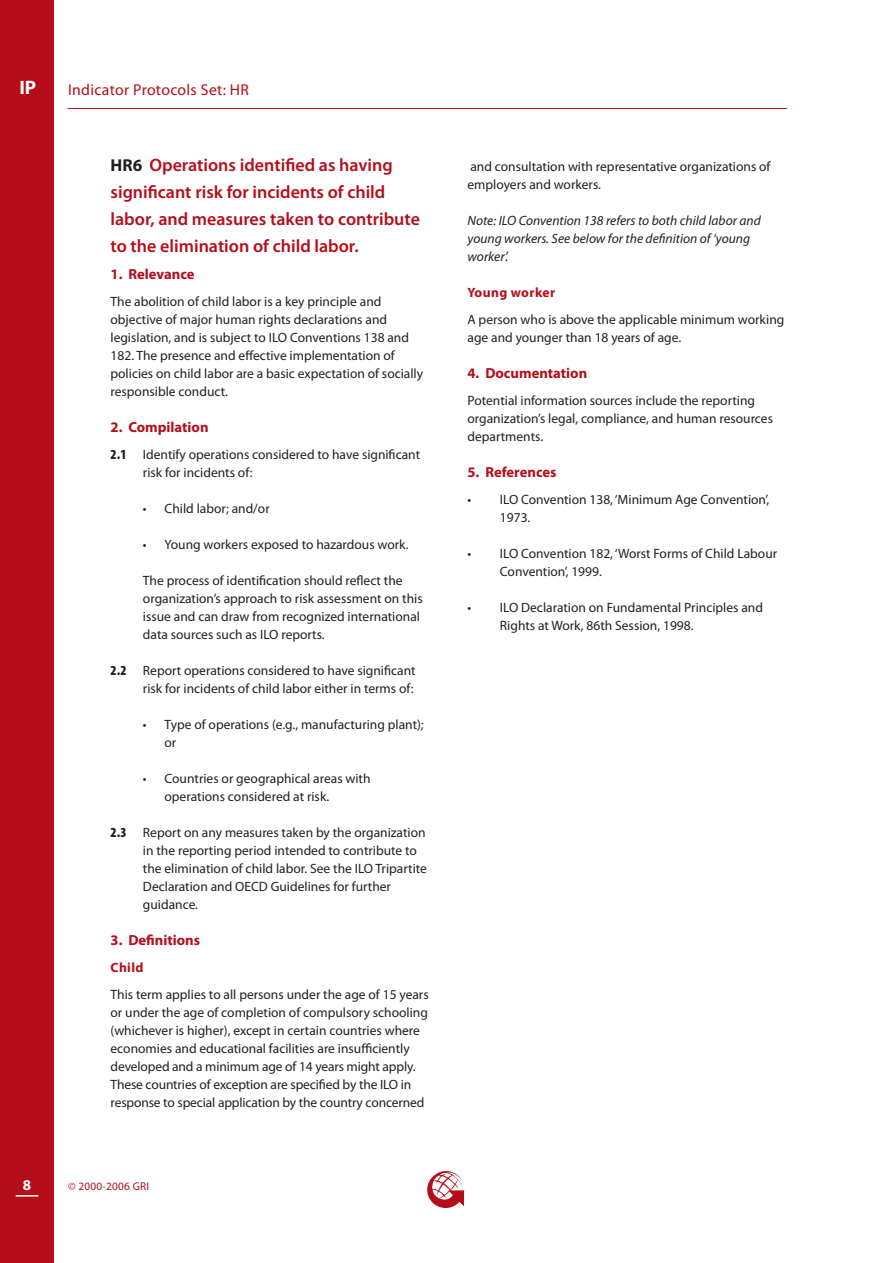
<style>
.page{position:relative;width:893px;height:1263px;background:#fff}
.page>*{position:absolute;margin:0;border:0;box-sizing:border-box;transform-origin:0 0}
.t1{font:700 19.5px "Myriad Pro";color:#fff}
.t2{font:600 18px/27px "Myriad Pro";color:#b50e1a}
.t3{font:15.75px "Myriad Pro";letter-spacing:.02em;color:#b50e1a}
.t4{font:700 15px "Myriad Pro";color:#fff}
.t5{font:700 14.7px "Myriad Pro";color:#b50e1a}
.body{font:13.5px/18px "Myriad Pro";color:#231f20}
.body___indent___level_1{font:13.5px/18px "Myriad Pro";color:#231f20}
.body___indent___level_2{font:13.5px/18px "Myriad Pro";color:#231f20}
.body-2{font:italic 13.5px/18px "Myriad Pro";color:#231f20}
.t6{font:700 13.5px "Myriad Pro";letter-spacing:.03em;color:#b50e1a}
.t7{font:11.25px "Myriad Pro";letter-spacing:.02em;color:#b50e1a}
.s1{font-weight:700;font-size:17.25px;color:#231f20}
.s2{font-weight:900;font-stretch:condensed;font-size:13.8px}
</style>
<div class="page">
<div style="left:0;top:0;width:54px;height:1263px;background:#b50e1a"></div>
<svg style="left:16px;top:1195px;width:22px;height:1px"></svg>
<svg style="left:427px;top:1171px;width:37px;height:37px"></svg>
<hr style="left:67px;top:108px;width:720px;height:1px;background:#b50e1a">
<h1 class="t1" style="left:19px;top:77px;width:18px">IP</h1>
<p class="t3" style="left:68px;top:81px;width:182px">Indicator Protocols Set: HR</p>
<p class="t4" style="left:23px;top:1176px;width:10px">8</p>
<h2 class="t2" style="left:111px;top:152px;width:311px"><span class="s1">HR6</span> Operations identified as having significant risk for incidents of child labor, and measures taken to contribute to the elimination of child labor.</h2>
<h3 class="t5" style="left:111px;top:266px;width:85px">1. Relevance</h3>
<p class="body" style="left:111px;top:293px;width:314px">The abolition of child labor is a key principle and objective of major human rights declarations and legislation, and is subject to ILO Conventions 138 and 182. The presence and effective implementation of policies on child labor are a basic expectation of socially responsible conduct.</p>
<h3 class="t5" style="left:111px;top:419px;width:100px">2. Compilation</h3>
<p class="body___indent___level_1" style="left:143px;top:446px;width:279px;text-indent:-32px"><span class="s2">2.1</span> Identify operations considered to have significant risk for incidents of:</p>
<p class="body___indent___level_2" style="left:143px;top:500px;width:128px">• Child labor; and/or</p>
<p class="body___indent___level_2" style="left:143px;top:536px;width:267px">• Young workers exposed to hazardous work.</p>
<p class="body___indent___level_1" style="left:143px;top:572px;width:281px">The process of identification should reflect the organization’s approach to risk assessment on this issue and can draw from recognized international data sources such as ILO reports.</p>
<p class="body___indent___level_1" style="left:111px;top:662px;width:306px;text-align:right"><span class="s2">2.2</span> Report operations considered to have significant risk for incidents of child labor either in terms of:</p>
<p class="body___indent___level_2" style="left:165px;top:716px;width:261px;text-indent:-22px">• Type of operations (e.g., manufacturing plant); or</p>
<p class="body___indent___level_2" style="left:165px;top:770px;width:208px;text-indent:-22px">• Countries or geographical areas with operations considered at risk.</p>
<p class="body___indent___level_1" style="left:143px;top:824px;width:285px;text-indent:-32px"><span class="s2">2.3</span> Report on any measures taken by the organization in the reporting period intended to contribute to the elimination of child labor. See the ILO Tripartite Declaration and OECD Guidelines for further guidance.</p>
<h3 class="t5" style="left:111px;top:932px;width:91px">3. Definitions</h3>
<h4 class="t6" style="left:111px;top:960px;width:35px">Child</h4>
<p class="body" style="left:111px;top:986px;width:320px">This term applies to all persons under the age of 15 years or under the age of completion of compulsory schooling (whichever is higher), except in certain countries where economies and educational facilities are insufficiently developed and a minimum age of 14 years might apply.<br>These countries of exception are specified by the ILO in response to special application by the country concerned</p>
<p class="t7" style="left:68px;top:1180px;width:83px">© 2000-2006 GRI</p>
<p class="body" style="left:467px;top:158px;width:305px">and consultation with representative organizations of employers and workers.</p>
<p class="body-2" style="left:467px;top:212px;width:295px">Note: ILO Convention 138 refers to both child labor and young workers. See below for the definition of ‘young worker’.</p>
<h4 class="t6" style="left:467px;top:285px;width:89px">Young worker</h4>
<p class="body" style="left:467px;top:311px;width:318px">A person who is above the applicable minimum working age and younger than 18 years of age.</p>
<h3 class="t5" style="left:467px;top:365px;width:121px">4. Documentation</h3>
<p class="body" style="left:467px;top:392px;width:307px">Potential information sources include the reporting organization’s legal, compliance, and human resources departments.</p>
<h3 class="t5" style="left:467px;top:464px;width:91px">5. References</h3>
<p class="body___indent___level_1" style="left:500px;top:491px;width:271px;text-indent:-32px">• ILO Convention 138, ‘Minimum Age Convention’,<br>1973.</p>
<p class="body___indent___level_1" style="left:500px;top:545px;width:279px;text-indent:-32px">• ILO Convention 182, ‘Worst Forms of Child Labour<br>Convention’, 1999.</p>
<p class="body___indent___level_1" style="left:500px;top:599px;width:265px;text-indent:-32px">• ILO Declaration on Fundamental Principles and<br>Rights at Work, 86th Session, 1998.</p>
</div>
